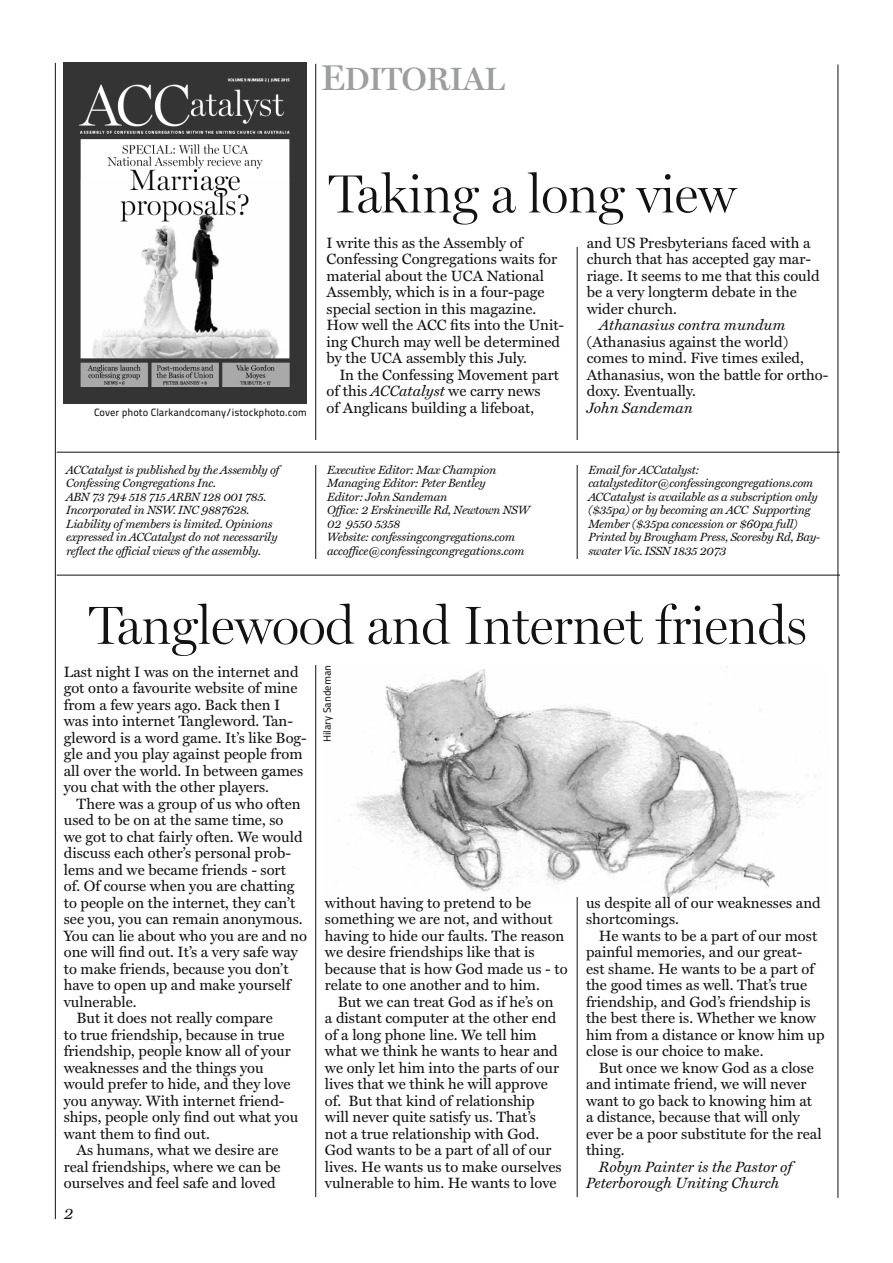
<style>
.page{position:relative;width:893px;height:1263px;background:#fff}
.page>*{position:absolute;margin:0;border:0;box-sizing:border-box;transform-origin:0 0}
.t1{font:300 54px "Miller Display";letter-spacing:-.01em;color:#121212}
.t2{font:32.4px "Miller Display Semibold SC900";letter-spacing:-.01em;color:#9d9f9e}
.t3{font:italic 16.5px "Miller Text";color:#121212}
.t4{font:15px/16.5px "Miller Text";color:#121212}
.t5{font:italic 15px/16.5px "Miller Text";color:#121212}
.t6{font:italic 12px/13.5px "Miller Text";letter-spacing:-.02em;color:#121212}
.t7{font:10.5px "Titillium Maps 26 L 500 wt";color:#121212}
.s1{font-size:36px}
.s2{font-style:italic}
</style>
<div class="page">
<hr style="left:55px;top:63px;width:1px;height:1156px;background:#121212">
<hr style="left:315px;top:64px;width:1px;height:1133px;background:#121212">
<hr style="left:837px;top:65px;width:1px;height:1133px;background:#121212">
<hr style="left:577px;top:64px;width:1px;height:1133px;background:#121212">
<div style="left:64px;top:587px;width:765px;height:78px;background:#fff"></div>
<img style="left:338px;top:666px;width:463px;height:230px">
<img style="left:64px;top:63px;width:242px;height:341px">
<div style="left:566px;top:56px;width:17px;height:191px;background:#fff"></div>
<hr style="left:57px;top:575px;width:783px;height:1px;background:#121212">
<hr style="left:57px;top:452px;width:783px;height:1px;background:#121212">
<h2 class="t2" style="left:321px;top:61px;width:185px"><span class="s1">E</span>DITORIAL</h2>
<p class="t7" style="left:94px;top:405px;width:214px">Cover photo Clarkandcomany/istockphoto.com</p>
<h1 class="t1" style="left:328px;top:163px;width:409px">Taking a long view</h1>
<p class="t4" style="left:327px;top:234px;width:239px">I write this as the Assembly of<br>Confessing Congregations waits for material about the UCA National<br>Assembly, which is in a four-page special section in this magazine.<br>How well the ACC fits into the Unit&shy;ing Church may well be determined by the UCA assembly this July.</p>
<p class="t4" style="left:327px;top:366px;width:234px;text-indent:13px">In the Confessing Movement part of this <span class="s2">ACCatalyst</span> we carry news<br>of Anglicans building a lifeboat,</p>
<p class="t4" style="left:587px;top:234px;width:234px">and US Presbyterians faced with a church that has accepted gay mar&shy;riage. It seems to me that this could be a very longterm debate in the wider church.</p>
<p class="t5" style="left:600px;top:317px;width:188px">Athanasius contra mundum</p>
<p class="t4" style="left:587px;top:333px;width:243px">(Athanasius against the world) comes to mind. Five times exiled,<br>Athanasius, won the battle for ortho&shy;doxy. Eventually.</p>
<p class="t5" style="left:587px;top:399px;width:108px">John Sandeman</p>
<p class="t6" style="left:66px;top:463px;width:215px">ACCatalyst is published by the Assembly of Confessing Congregations Inc.<br>ABN 73 794 518 715 ARBN 128 001 785.<br>Incorporated in NSW. INC 9887628.<br>Liability of members is limited. Opinions expressed in ACCatalyst do not necessarily reflect the official views of the assembly.</p>
<p class="t6" style="left:327px;top:463px;width:204px">Executive Editor: Max Champion<br>Managing Editor: Peter Bentley<br>Editor: John Sandeman<br>Office: 2 Erskineville Rd, Newtown NSW<br>02 9550 5358<br>Website: confessingcongregations.com accoffice@confessingcongregations.com</p>
<p class="t6" style="left:588px;top:463px;width:233px">Email for ACCatalyst: catalysteditor@confessingcongregations.com ACCatalyst is available as a subscription only ($35pa) or by becoming an ACC Supporting Member ($35pa concession or $60pa full)<br>Printed by Brougham Press, Scoresby Rd, Bay&shy;swater Vic. ISSN 1835 2073</p>
<h1 class="t1" style="left:89px;top:594px;width:720px">Tanglewood and Internet friends</h1>
<p class="t7" style="left:319px;top:742px;width:79px;rotate:-90deg">Hilary Sandeman</p>
<p class="t4" style="left:64px;top:663px;width:245px">Last night I was on the internet and got onto a favourite website of mine from a few years ago. Back then I was into internet Tangleword. Tan&shy;gleword is a word game. It’s like Bog&shy;gle and you play against people from all over the world. In between games you chat with the other players.</p>
<p class="t4" style="left:77px;top:795px;width:226px">There was a group of us who often</p>
<p class="t4" style="left:64px;top:812px;width:221px">used to be on at the same time, so</p>
<p class="t4" style="left:64px;top:828px;width:240px">we got to chat fairly often. We would</p>
<p class="t4" style="left:64px;top:845px;width:229px">discuss each other’s personal prob-</p>
<p class="t4" style="left:64px;top:861px;width:224px">lems and we became friends - sort</p>
<p class="t4" style="left:64px;top:878px;width:232px">of. Of course when you are chatting</p>
<p class="t4" style="left:64px;top:894px;width:233px">to people on the internet, they can’t</p>
<p class="t4" style="left:64px;top:911px;width:240px">see you, you can remain anonymous.</p>
<p class="t4" style="left:64px;top:927px;width:245px">You can lie about who you are and no</p>
<p class="t4" style="left:64px;top:944px;width:235px">one will find out. It’s a very safe way</p>
<p class="t4" style="left:64px;top:960px;width:226px">to make friends, because you don’t</p>
<p class="t4" style="left:64px;top:977px;width:228px">have to open up and make yourself</p>
<p class="t4" style="left:64px;top:993px;width:74px">vulnerable.</p>
<p class="t4" style="left:77px;top:1010px;width:198px">But it does not really compare</p>
<p class="t4" style="left:64px;top:1026px;width:222px">to true friendship, because in true</p>
<p class="t4" style="left:64px;top:1043px;width:228px">friendship, people know all of your</p>
<p class="t4" style="left:64px;top:1059px;width:201px">weaknesses and the things you</p>
<p class="t4" style="left:64px;top:1076px;width:228px">would prefer to hide, and they love</p>
<p class="t4" style="left:64px;top:1092px;width:222px">you anyway. With internet friend-</p>
<p class="t4" style="left:64px;top:1109px;width:236px">ships, people only find out what you</p>
<p class="t4" style="left:64px;top:1125px;width:147px">want them to find out.</p>
<p class="t4" style="left:77px;top:1142px;width:203px">As humans, what we desire are</p>
<p class="t4" style="left:64px;top:1158px;width:218px">real friendships, where we can be</p>
<p class="t4" style="left:64px;top:1175px;width:213px">ourselves and feel safe and loved</p>
<p class="t4" style="left:586px;top:894px;width:236px">us despite all of our weaknesses and shortcomings.</p>
<p class="t4" style="left:586px;top:927px;width:240px;text-indent:13px">He wants to be a part of our most painful memories, and our great&shy;est shame. He wants to be a part of the good times as well. That’s true friendship, and God’s friendship is the best there is. Whether we know him from a distance or know him up close is our choice to make.</p>
<p class="t4" style="left:586px;top:1059px;width:237px;text-indent:13px">But once we know God as a close and intimate friend, we will never want to go back to knowing him at a distance, because that will only ever be a poor substitute for the real thing.</p>
<p class="t5" style="left:586px;top:1158px;width:208px;text-indent:13px">Robyn Painter is the Pastor of<br>Peterborough Uniting Church</p>
<p class="t4" style="left:325px;top:894px;width:244px">without having to pretend to be something we are not, and without having to hide our faults. The reason we desire friendships like that is because that is how God made us - to relate to one another and to him.</p>
<p class="t4" style="left:325px;top:993px;width:238px;text-indent:13px">But we can treat God as if he’s on a distant computer at the other end of a long phone line. We tell him what we think he wants to hear and we only let him into the parts of our lives that we think he will approve of. But that kind of relationship will never quite satisfy us. That’s<br>not a true relationship with God.<br>God wants to be a part of all of our lives. He wants us to make ourselves vulnerable to him. He wants to love</p>
<p class="t3" style="left:64px;top:1204px;width:11px">2</p>
</div>
